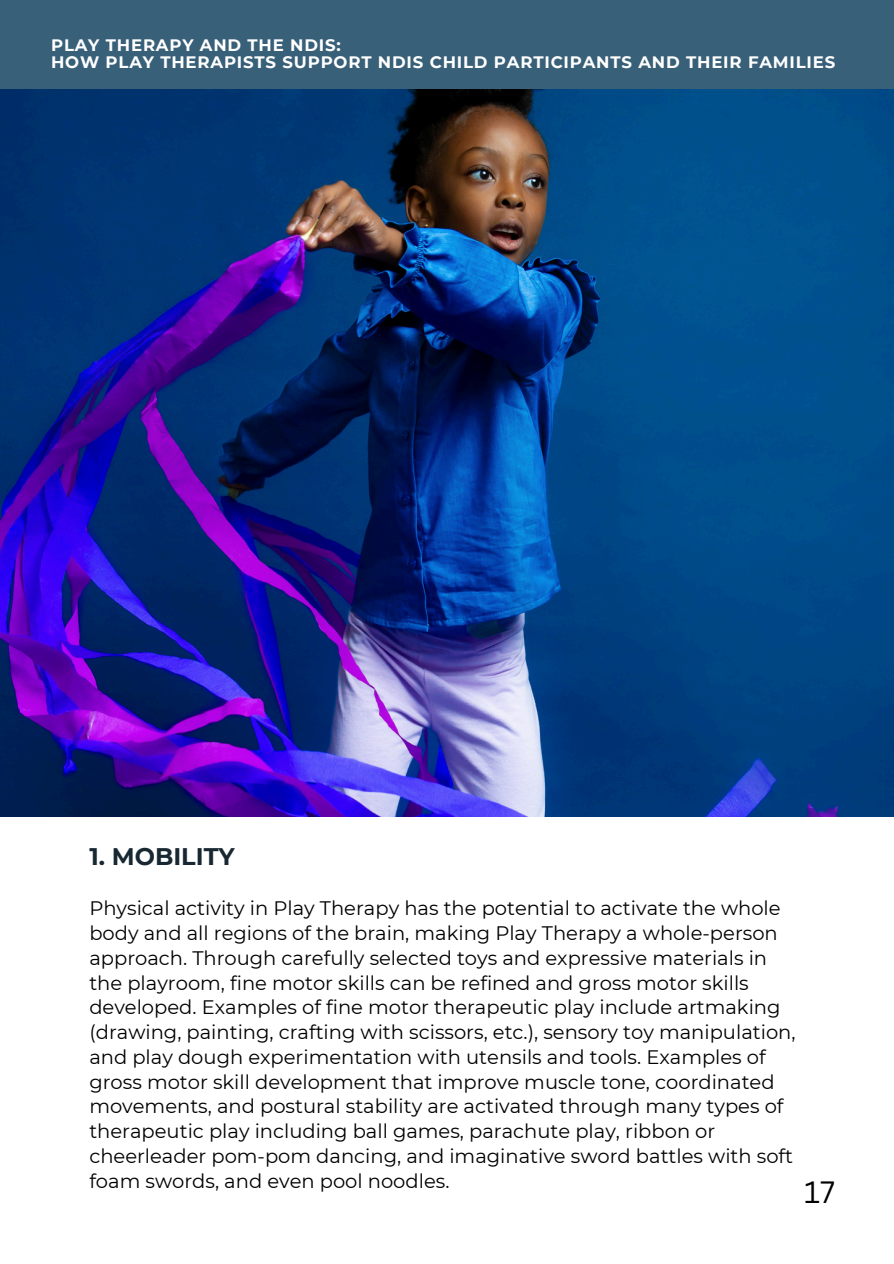
<style>
.page{position:relative;width:894px;height:1264px;background:#fff}
.page>*{position:absolute;margin:0;border:0;box-sizing:border-box;transform-origin:0 0}
.t1{font:30px "Canva Sans";color:#000}
.t2{font:700 24px "Montserrat";color:#182832}
.t3{font:19.5px/24.8px "Montserrat";color:#000001}
.t4{font:700 16.5px "Montserrat";letter-spacing:.05em;color:#fff}
</style>
<div class="page">
<img style="left:0;top:89px;width:893px;height:727px">
<div style="left:0;top:0;width:893px;height:89px;background:#396079"></div>
<p class="t4" style="left:51px;top:35px;width:291px">PLAY THERAPY AND THE NDIS:</p>
<h2 class="t4" style="left:51px;top:52px;width:785px">HOW PLAY THERAPISTS SUPPORT NDIS CHILD PARTICIPANTS AND THEIR FAMILIES</h2>
<p class="t2" style="left:89px;top:841px;width:147px">1. MOBILITY</p>
<p class="t3" style="left:89px;top:895px;width:707px">Physical activity in Play Therapy has the potential to activate the whole body and all regions of the brain, making Play Therapy a whole-person approach. Through carefully selected toys and expressive materials in the playroom, fine motor skills can be refined and gross motor skills developed. Examples of fine motor therapeutic play include artmaking (drawing, painting, crafting with scissors, etc.), sensory toy manipulation, and play dough experimentation with utensils and tools. Examples of gross motor skill development that improve muscle tone, coordinated movements, and postural stability are activated through many types of therapeutic play including ball games, parachute play, ribbon or cheerleader pom-pom dancing, and imaginative sword battles with soft foam swords, and even pool noodles.</p>
<h1 class="t1" style="left:804px;top:1170px;width:32px">17</h1>
</div>
